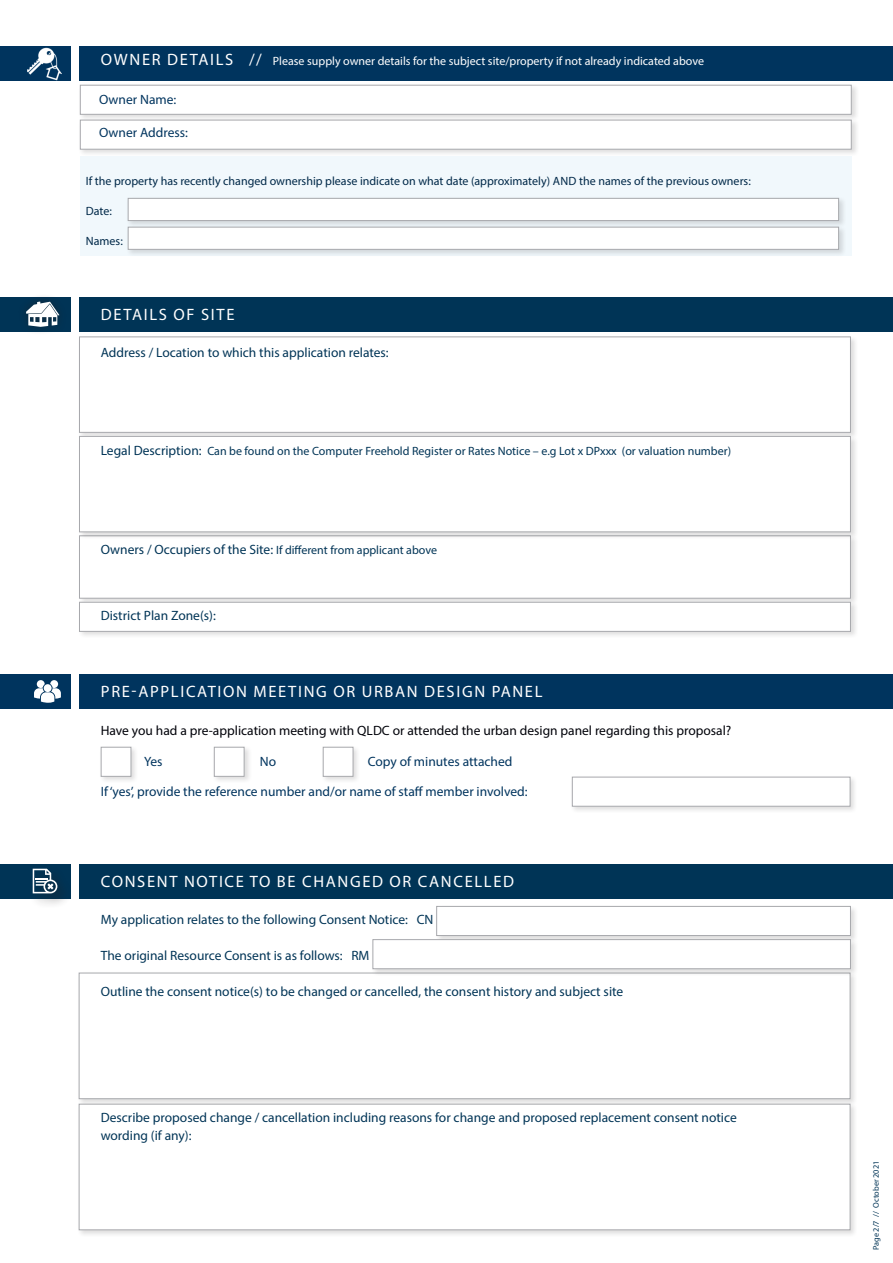
<style>
.page{position:relative;width:893px;height:1263px;background:#fff}
.page>*{position:absolute;margin:0;border:0;box-sizing:border-box;transform-origin:0 0}
.t1{font:16.5px "Myriad Pro";letter-spacing:.1em;color:#fff}
.t2{font:13.5px/18px "Myriad Pro";color:#003456}
.t3{font:13.5px "Myriad Pro";color:#00345e}
.t4{font:13.5px "Myriad Pro";color:#010209}
.t5{font:12px "Myriad Pro";color:#003456}
.t6{font:12px "Myriad Pro";color:#002848}
.t7{font:12px "Myriad Pro";color:#fff}
.t8{font:8.25px "Myriad Pro";color:#003456}
.s1{font-size:16.5px}
.s2{font-size:13.5px}
</style>
<div class="page">
<div style="left:80px;top:157px;width:771px;height:99px;background:#f1f8fc"></div>
<div style="left:79px;top:864px;width:814px;height:34px;background:#003456"></div>
<div style="left:0;top:864px;width:71px;height:34px;background:#003456"></div>
<div style="left:79px;top:674px;width:814px;height:34px;background:#00345e"></div>
<div style="left:0;top:674px;width:71px;height:34px;background:#00345e"></div>
<div style="left:79px;top:297px;width:814px;height:34px;background:#003456"></div>
<div style="left:0;top:297px;width:71px;height:34px;background:#003456"></div>
<div style="left:79px;top:47px;width:814px;height:34px;background:#00345e"></div>
<div style="left:0;top:47px;width:71px;height:34px;background:#00345e"></div>
<img style="left:27px;top:47px;width:34px;height:34px">
<div style="left:78px;top:83px;width:781px;height:39px;background:#e8e8e8"></div>
<div style="left:80px;top:85px;width:772px;height:30px;background:#fff;border:1px solid #a8a9ad"></div>
<div style="left:78px;top:118px;width:781px;height:39px;background:#231f20;opacity:.15"></div>
<div style="left:80px;top:120px;width:772px;height:30px;background:#fff;border:1px solid #a8a9ad"></div>
<div style="left:126px;top:196px;width:720px;height:33px;background:#231f20;opacity:.15"></div>
<div style="left:128px;top:198px;width:711px;height:23px;background:#fff;border:1px solid #a8a9ad"></div>
<div style="left:126px;top:225px;width:720px;height:32px;background:#231f20;opacity:.15"></div>
<div style="left:128px;top:227px;width:711px;height:23px;background:#fff;border:1px solid #a8a9ad"></div>
<div style="left:77px;top:971px;width:781px;height:135px;background:#231f20;opacity:.15"></div>
<div style="left:79px;top:973px;width:771px;height:126px;background:#fff;border:1px solid #a8a9ad"></div>
<div style="left:77px;top:1102px;width:781px;height:135px;background:#231f20;opacity:.15"></div>
<div style="left:79px;top:1104px;width:771px;height:126px;background:#fff;border:1px solid #a8a9ad"></div>
<div style="left:435px;top:904px;width:423px;height:39px;background:#231f20;opacity:.15"></div>
<div style="left:436px;top:906px;width:415px;height:30px;background:#fff;border:1px solid #a8a9ad"></div>
<div style="left:371px;top:937px;width:487px;height:39px;background:#231f20;opacity:.15"></div>
<div style="left:372px;top:939px;width:479px;height:30px;background:#fff;border:1px solid #a8a9ad"></div>
<div style="left:99px;top:745px;width:40px;height:39px;background:#231f20;opacity:.15"></div>
<div style="left:101px;top:747px;width:30px;height:30px;background:#fff;border:1px solid #a8a9ad"></div>
<div style="left:570px;top:775px;width:288px;height:39px;background:#231f20;opacity:.15"></div>
<div style="left:572px;top:777px;width:278px;height:30px;background:#fff;border:1px solid #a8a9ad"></div>
<div style="left:212px;top:745px;width:40px;height:39px;background:#231f20;opacity:.15"></div>
<div style="left:214px;top:747px;width:30px;height:30px;background:#fff;border:1px solid #a8a9ad"></div>
<div style="left:321px;top:745px;width:40px;height:39px;background:#231f20;opacity:.15"></div>
<div style="left:323px;top:747px;width:30px;height:30px;background:#fff;border:1px solid #a8a9ad"></div>
<div style="left:78px;top:335px;width:781px;height:105px;background:#231f20;opacity:.15"></div>
<div style="left:79px;top:336px;width:772px;height:97px;background:#fff;border:1px solid #a8a9ad"></div>
<div style="left:77px;top:534px;width:781px;height:72px;background:#231f20;opacity:.15"></div>
<div style="left:79px;top:535px;width:772px;height:64px;background:#fff;border:1px solid #a8a9ad"></div>
<div style="left:77px;top:434px;width:781px;height:106px;background:#231f20;opacity:.15"></div>
<div style="left:79px;top:436px;width:772px;height:96px;background:#fff;border:1px solid #a8a9ad"></div>
<div style="left:77px;top:600px;width:781px;height:39px;background:#231f20;opacity:.15"></div>
<div style="left:79px;top:602px;width:772px;height:30px;background:#fff;border:1px solid #a8a9ad"></div>
<div style="left:30px;top:866px;width:42px;height:42px;background:#231f20;opacity:.5"></div>
<svg style="left:33px;top:869px;width:24px;height:24px"></svg>
<svg style="left:34px;top:680px;width:27px;height:23px"></svg>
<div style="left:18px;top:293px;width:49px;height:43px;background:#231f20;opacity:.5"></div>
<svg style="left:26px;top:302px;width:33px;height:25px"></svg>
<p class="t7" style="left:101px;top:54px;width:605px"><span class="s1">OWNER DETAILS //</span> Please supply owner details for the subject site/property if not already indicated above</p>
<p class="t3" style="left:99px;top:91px;width:79px">Owner Name:</p>
<p class="t3" style="left:99px;top:124px;width:90px">Owner Address:</p>
<p class="t6" style="left:86px;top:174px;width:666px">If the property has recently changed ownership please indicate on what date (approximately) AND the names of the previous owners:</p>
<p class="t6" style="left:86px;top:204px;width:28px">Date:</p>
<p class="t6" style="left:86px;top:234px;width:38px">Names:</p>
<p class="t1" style="left:101px;top:304px;width:135px">DETAILS OF SITE</p>
<p class="t2" style="left:101px;top:343px;width:289px">Address / Location to which this application relates:</p>
<p class="t5" style="left:101px;top:444px;width:632px"><span class="s2">Legal Description:</span> Can be found on the Computer Freehold Register or Rates Notice – e.g Lot x DPxxx (or valuation number)</p>
<p class="t5" style="left:101px;top:543px;width:338px"><span class="s2">Owners / Occupiers of the Site:</span> If different from applicant above</p>
<p class="t2" style="left:101px;top:606px;width:117px">District Plan Zone(s):</p>
<p class="t1" style="left:101px;top:682px;width:443px">PRE-APPLICATION MEETING OR URBAN DESIGN PANEL</p>
<p class="t4" style="left:101px;top:722px;width:632px">Have you had a pre-application meeting with QLDC or attended the urban design panel regarding this proposal?</p>
<p class="t3" style="left:144px;top:753px;width:20px">Yes</p>
<p class="t3" style="left:260px;top:753px;width:18px">No</p>
<p class="t3" style="left:368px;top:753px;width:146px">Copy of minutes attached</p>
<p class="t3" style="left:101px;top:783px;width:428px">If ‘yes’, provide the reference number and/or name of staff member involved:</p>
<p class="t1" style="left:101px;top:871px;width:415px">CONSENT NOTICE TO BE CHANGED OR CANCELLED</p>
<p class="t2" style="left:101px;top:910px;width:334px">My application relates to the following Consent Notice: CN</p>
<p class="t2" style="left:101px;top:946px;width:270px">The original Resource Consent is as follows: RM</p>
<p class="t2" style="left:101px;top:982px;width:524px">Outline the consent notice(s) to be changed or cancelled, the consent history and subject site</p>
<p class="t2" style="left:101px;top:1108px;width:638px">Describe proposed change / cancellation including reasons for change and proposed replacement consent notice wording (if any):</p>
<p class="t8" style="left:871px;top:1250px;width:91px;rotate:-90deg">Page 2/7 // October 2021</p>
</div>
